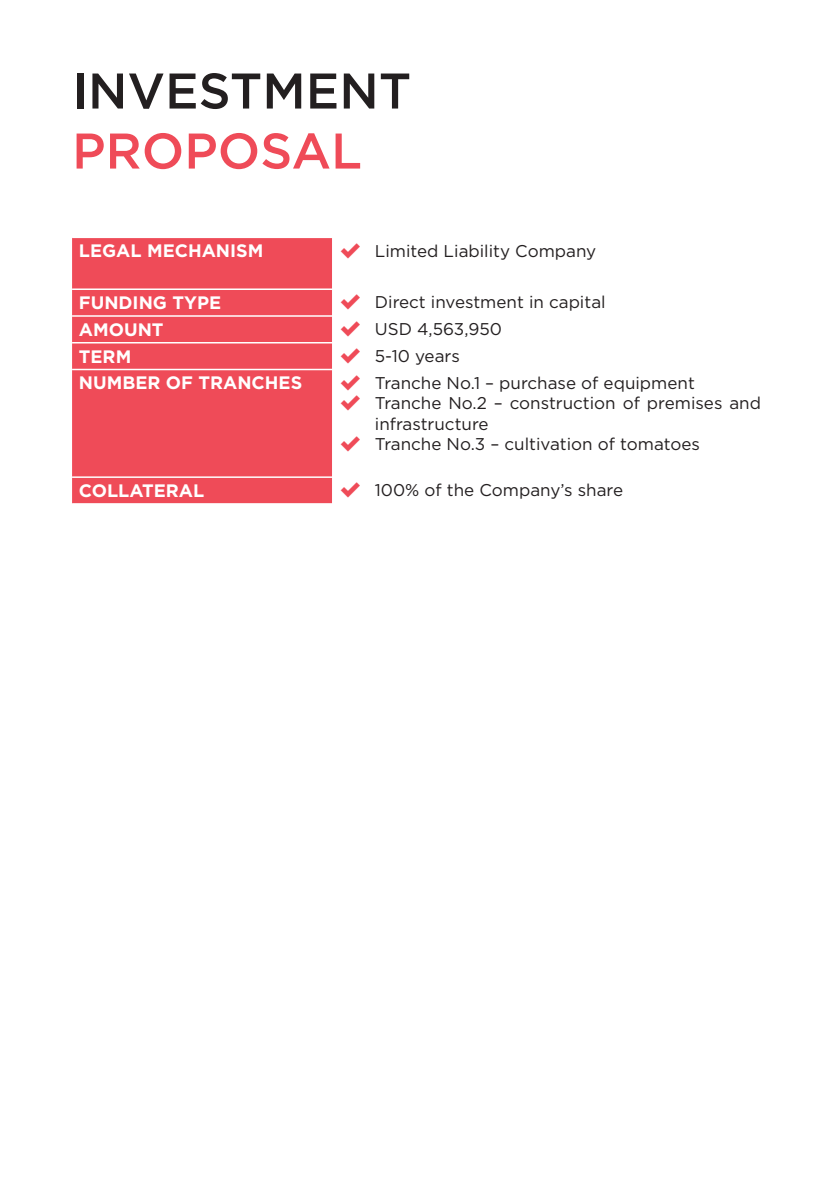
<style>
.page{position:relative;width:840px;height:1191px;background:#fff}
.page>*{position:absolute;margin:0;border:0;box-sizing:border-box;transform-origin:0 0}
.t1{font:500 50px "Gotham Pro";color:#231f20}
.t2{font:500 50px "Gotham Pro";color:#ef4b58}
.t3{font:700 18px "Gotham Pro";color:#fff}
.t4{font:17px/20.4px "Gotham Pro";color:#231f20}
</style>
<div class="page">
<div style="left:72px;top:238px;width:260px;height:265px;background:#ef4b58"></div>
<hr style="left:72px;top:288px;width:260px;height:2px;background:#fff">
<hr style="left:72px;top:315px;width:260px;height:2px;background:#fff">
<hr style="left:72px;top:342px;width:260px;height:1px;background:#fff">
<hr style="left:72px;top:369px;width:260px;height:1px;background:#fff">
<hr style="left:72px;top:476px;width:260px;height:2px;background:#fff">
<h1 class="t1" style="left:72px;top:62px;width:340px">INVESTMENT</h1>
<h1 class="t2" style="left:72px;top:122px;width:291px">PROPOSAL</h1>
<p class="t3" style="left:79px;top:240px;width:186px">LEGAL MECHANISM</p>
<p class="t4" style="left:374px;top:240px;width:223px">Limited Liability Company</p>
<p class="t3" style="left:79px;top:292px;width:144px">FUNDING TYPE</p>
<p class="t4" style="left:374px;top:292px;width:232px">Direct investment in capital</p>
<p class="t3" style="left:79px;top:319px;width:86px">AMOUNT</p>
<p class="t4" style="left:374px;top:319px;width:129px">USD 4,563,950</p>
<p class="t3" style="left:79px;top:346px;width:54px">TERM</p>
<p class="t4" style="left:374px;top:346px;width:86px">5-10 years</p>
<p class="t3" style="left:79px;top:373px;width:225px">NUMBER OF TRANCHES</p>
<p class="t4" style="left:374px;top:372px;width:387px">Tranche No.1 – purchase of equipment Tranche No.2 – construction of premises and infrastructure<br>Tranche No.3 – cultivation of tomatoes</p>
<p class="t3" style="left:79px;top:480px;width:127px">COLLATERAL</p>
<p class="t4" style="left:374px;top:480px;width:250px">100% of the Company’s share</p>
</div>
